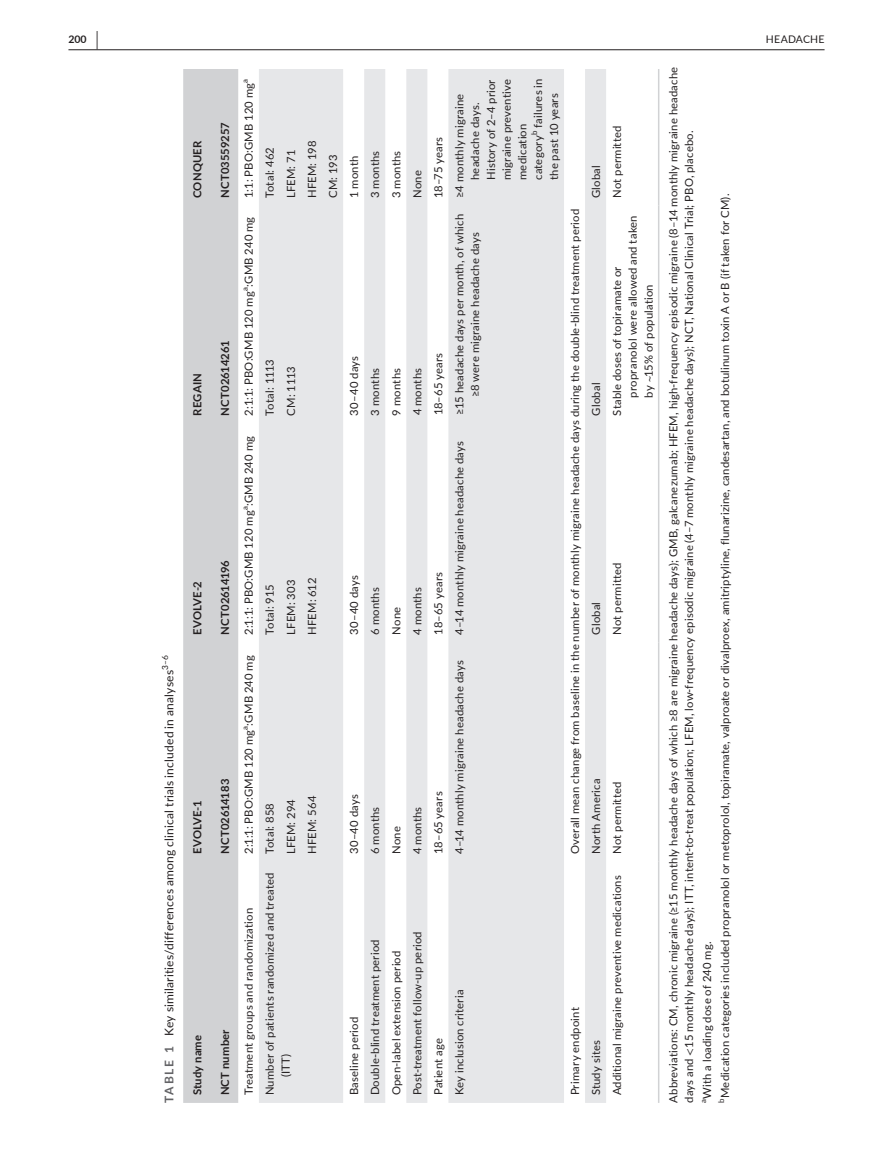
<style>
.page{position:relative;width:893px;height:1174px;background:#fff}
.page>*{position:absolute;margin:0;border:0;box-sizing:border-box;transform-origin:0 0}
.t1{font:12px "Lato";letter-spacing:.015em;color:#231f20}
.t2{font:11.25px/15.8px "Lato";letter-spacing:.015em;color:#231f20}
.t3{font:700 11.25px "Lato";letter-spacing:.015em;color:#231f20}
.t4{font:700 11.25px "Lato";letter-spacing:-.005em;color:#231f20}
.t5{font:11.25px "Lato";letter-spacing:-.01em;color:#231f20}
.t6{font:10.5px "Lato";letter-spacing:.02em;color:#231f20}
.t7{font:700 10.5px "Lato";color:#231f20}
.t8{font:7.8px "Lato";color:#231f20}
.s1{font-size:19.5px}
.s2{font-weight:700;color:#636366}
.s3{font-family:"STIX"}
</style>
<div class="page">
<hr style="left:68px;top:49px;width:756px;height:1px;background:#231f20">
<div style="left:183px;top:69px;width:55px;height:1033px;background:#d1d2d4"></div>
<svg style="left:259px;top:69px;width:347px;height:1033px;fill:#e6e7e9"></svg>
<hr style="left:658px;top:861px;width:1px;height:241px;background:#d1d2d4">
<hr style="left:658px;top:642px;width:1px;height:219px;background:#d1d2d4">
<hr style="left:658px;top:423px;width:1px;height:219px;background:#d1d2d4">
<hr style="left:658px;top:206px;width:1px;height:217px;background:#d1d2d4">
<hr style="left:658px;top:69px;width:1px;height:137px;background:#d1d2d4">
<p class="t7" style="left:68px;top:31px;width:31px">200 <span class="s1">|</span></p>
<p class="t6" style="left:766px;top:31px;width:60px">HEADACHE</p>
<p class="t1" style="left:161px;top:1102px;width:449px;rotate:-90deg"><span class="s2">TABLE 1</span> Key similarities/differences among clinical trials included in analyses<sup>3–6</sup></p>
<p class="t3" style="left:189px;top:198px;width:59px;rotate:-90deg">CONQUER</p>
<p class="t3" style="left:189px;top:415px;width:44px;rotate:-90deg">REGAIN</p>
<p class="t3" style="left:189px;top:635px;width:55px;rotate:-90deg">EVOLVE-2</p>
<p class="t3" style="left:189px;top:854px;width:55px;rotate:-90deg">EVOLVE-1</p>
<p class="t3" style="left:189px;top:1095px;width:62px;rotate:-90deg">Study name</p>
<p class="t3" style="left:217px;top:198px;width:78px;rotate:-90deg">NCT03559257</p>
<p class="t3" style="left:217px;top:415px;width:77px;rotate:-90deg">NCT02614261</p>
<p class="t4" style="left:217px;top:635px;width:76px;rotate:-90deg">NCT02614196</p>
<p class="t3" style="left:217px;top:854px;width:77px;rotate:-90deg">NCT02614183</p>
<p class="t3" style="left:217px;top:1095px;width:68px;rotate:-90deg">NCT number</p>
<p class="t8" style="left:239px;top:83px;width:5px;rotate:-90deg">a</p>
<p class="t2" style="left:240px;top:198px;width:117px;rotate:-90deg">1:1: PBO:GMB 120 mg</p>
<p class="t2" style="left:240px;top:415px;width:200px;rotate:-90deg">2:1:1: PBO:GMB 120 mg :GMB 240 mg</p>
<p class="t8" style="left:239px;top:291px;width:5px;rotate:-90deg">a</p>
<p class="t2" style="left:240px;top:635px;width:200px;rotate:-90deg">2:1:1: PBO:GMB 120 mg :GMB 240 mg</p>
<p class="t8" style="left:239px;top:510px;width:5px;rotate:-90deg">a</p>
<p class="t2" style="left:240px;top:854px;width:200px;rotate:-90deg">2:1:1: PBO:GMB 120 mg :GMB 240 mg</p>
<p class="t8" style="left:239px;top:729px;width:5px;rotate:-90deg">a</p>
<p class="t2" style="left:240px;top:1095px;width:189px;rotate:-90deg">Treatment groups and randomization</p>
<p class="t2" style="left:262px;top:198px;width:52px;rotate:-90deg">Total: 462</p>
<p class="t2" style="left:283px;top:198px;width:50px;rotate:-90deg">LFEM: 71</p>
<p class="t5" style="left:262px;top:415px;width:58px;rotate:-90deg">Total: 1113</p>
<p class="t2" style="left:283px;top:415px;width:51px;rotate:-90deg">CM: 1113</p>
<p class="t2" style="left:262px;top:635px;width:52px;rotate:-90deg">Total: 915</p>
<p class="t2" style="left:283px;top:635px;width:57px;rotate:-90deg">LFEM: 303</p>
<p class="t2" style="left:262px;top:854px;width:52px;rotate:-90deg">Total: 858</p>
<p class="t2" style="left:283px;top:854px;width:56px;rotate:-90deg">LFEM: 294</p>
<p class="t2" style="left:262px;top:1077px;width:206px;text-indent:-18px;rotate:-90deg">Number of patients randomized and treated (ITT)</p>
<p class="t2" style="left:301px;top:198px;width:59px;line-height:21px;rotate:-90deg">HFEM: 198<br>CM: 193</p>
<p class="t2" style="left:304px;top:635px;width:59px;rotate:-90deg">HFEM: 612</p>
<p class="t2" style="left:304px;top:854px;width:60px;rotate:-90deg">HFEM: 564</p>
<p class="t2" style="left:346px;top:198px;width:44px;rotate:-90deg">1 month</p>
<p class="t2" style="left:367px;top:198px;width:49px;rotate:-90deg">3 months</p>
<p class="t2" style="left:388px;top:198px;width:49px;rotate:-90deg">3 months</p>
<p class="t2" style="left:409px;top:198px;width:29px;rotate:-90deg">None</p>
<p class="t2" style="left:346px;top:415px;width:61px;rotate:-90deg">30–40 days</p>
<p class="t2" style="left:367px;top:415px;width:49px;rotate:-90deg">3 months</p>
<p class="t2" style="left:388px;top:415px;width:49px;rotate:-90deg">9 months</p>
<p class="t2" style="left:409px;top:415px;width:49px;rotate:-90deg">4 months</p>
<p class="t2" style="left:346px;top:635px;width:61px;rotate:-90deg">30–40 days</p>
<p class="t2" style="left:367px;top:635px;width:49px;rotate:-90deg">6 months</p>
<p class="t2" style="left:388px;top:635px;width:29px;rotate:-90deg">None</p>
<p class="t2" style="left:409px;top:635px;width:49px;rotate:-90deg">4 months</p>
<p class="t2" style="left:346px;top:854px;width:61px;rotate:-90deg">30–40 days</p>
<p class="t2" style="left:367px;top:854px;width:49px;rotate:-90deg">6 months</p>
<p class="t2" style="left:388px;top:854px;width:29px;rotate:-90deg">None</p>
<p class="t2" style="left:409px;top:854px;width:49px;rotate:-90deg">4 months</p>
<p class="t2" style="left:346px;top:1095px;width:80px;rotate:-90deg">Baseline period</p>
<p class="t2" style="left:367px;top:1095px;width:157px;rotate:-90deg">Double-blind treatment period</p>
<p class="t2" style="left:388px;top:1095px;width:146px;rotate:-90deg">Open-label extension period</p>
<p class="t2" style="left:409px;top:1095px;width:165px;rotate:-90deg">Post-treatment follow-up period</p>
<p class="t2" style="left:430px;top:198px;width:63px;rotate:-90deg">18–75 years</p>
<p class="t2" style="left:430px;top:415px;width:64px;rotate:-90deg">18–65 years</p>
<p class="t2" style="left:530px;top:180px;width:103px;text-indent:52px;rotate:-90deg">failures in the past 10 years</p>
<p class="t2" style="left:451px;top:180px;width:102px;text-indent:-18px;rotate:-90deg">≥4 monthly migraine headache days.<br>History of 2–4 prior migraine preventive medication category</p>
<p class="t8" style="left:529px;top:135px;width:6px;rotate:-90deg">b</p>
<p class="t2" style="left:451px;top:415px;width:203px;text-align:center;rotate:-90deg">≥15 headache days per month, of which ≥8 were migraine headache days</p>
<p class="t2" style="left:430px;top:635px;width:64px;rotate:-90deg">18–65 years</p>
<p class="t2" style="left:430px;top:854px;width:64px;rotate:-90deg">18–65 years</p>
<p class="t2" style="left:451px;top:635px;width:195px;rotate:-90deg">4–14 monthly migraine headache days</p>
<p class="t2" style="left:451px;top:854px;width:195px;rotate:-90deg">4–14 monthly migraine headache days</p>
<p class="t2" style="left:567px;top:854px;width:646px;rotate:-90deg">Overall mean change from baseline in the number of monthly migraine headache days during the double-blind treatment period</p>
<p class="t2" style="left:588px;top:198px;width:34px;rotate:-90deg">Global</p>
<p class="t2" style="left:588px;top:415px;width:34px;rotate:-90deg">Global</p>
<p class="t2" style="left:588px;top:635px;width:34px;rotate:-90deg">Global</p>
<p class="t2" style="left:588px;top:854px;width:77px;rotate:-90deg">North America</p>
<p class="t2" style="left:430px;top:1095px;width:58px;rotate:-90deg">Patient age</p>
<p class="t2" style="left:451px;top:1095px;width:107px;rotate:-90deg">Key inclusion criteria</p>
<p class="t2" style="left:567px;top:1095px;width:90px;rotate:-90deg">Primary endpoint</p>
<p class="t2" style="left:588px;top:1095px;width:57px;rotate:-90deg">Study sites</p>
<p class="t2" style="left:609px;top:198px;width:74px;rotate:-90deg">Not permitted</p>
<p class="t2" style="left:609px;top:397px;width:184px;text-indent:-18px;rotate:-90deg">Stable doses of topiramate or propranolol were allowed and taken by <span class="s3">~</span>15% of population</p>
<p class="t2" style="left:609px;top:635px;width:74px;rotate:-90deg">Not permitted</p>
<p class="t2" style="left:609px;top:854px;width:74px;rotate:-90deg">Not permitted</p>
<p class="t2" style="left:609px;top:1095px;width:222px;rotate:-90deg">Additional migraine preventive medications</p>
<p class="t2" style="left:665px;top:1103px;width:1037px;rotate:-90deg">Abbreviations: CM, chronic migraine (≥15 monthly headache days of which ≥8 are migraine headache days); GMB, galcanezumab; HFEM, high-frequency episodic migraine (8–14 monthly migraine headache days and <span class="s3">&lt;</span>15 monthly headache days); ITT, intent-to-treat population; LFEM, low-frequency episodic migraine (4–7 monthly migraine headache days); NCT, National Clinical Trial; PBO, placebo.</p>
<p class="t2" style="left:717px;top:1098px;width:906px;rotate:-90deg">Medication categories included propranolol or metoprolol, topiramate, valproate or divalproex, amitriptyline, flunarizine, candesartan, and botulinum toxin A or B (if taken for CM).</p>
<p class="t2" style="left:699px;top:1099px;width:159px;rotate:-90deg">With a loading dose of 240 mg.</p>
<p class="t8" style="left:716px;top:1103px;width:6px;rotate:-90deg">b</p>
<p class="t8" style="left:698px;top:1103px;width:5px;rotate:-90deg">a</p>
</div>
